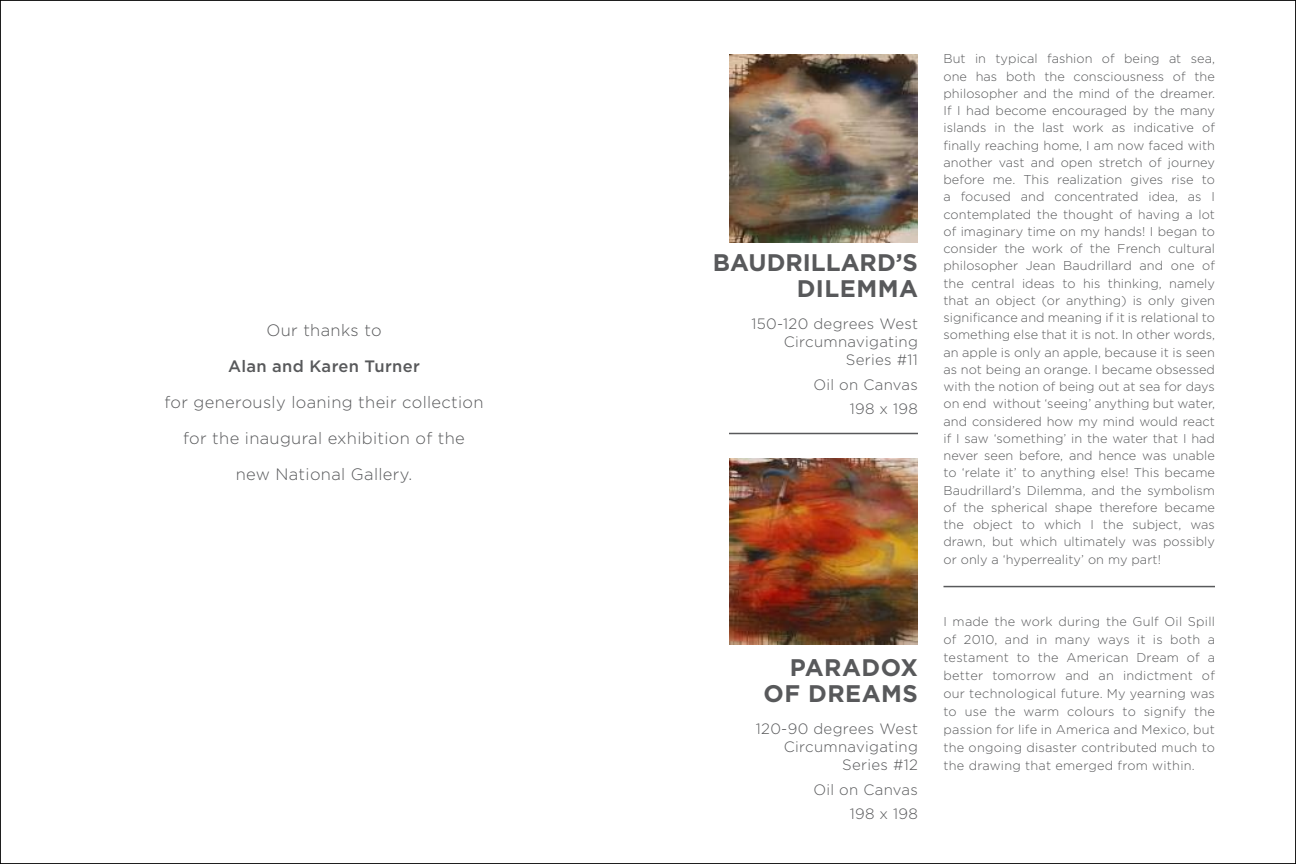
<style>
.page{position:relative;width:1296px;height:864px;background:#fff}
.page>*{position:absolute;margin:0;border:0;box-sizing:border-box;transform-origin:0 0}
.t1{font:700 24px/26.2px "Gotham";color:#58595b;text-align:right}
.t2{font:700 24px/26.2px "Gotham";letter-spacing:.02em;color:#58595b;text-align:right}
.t3{font:300 16.5px/36px "Gotham";letter-spacing:.02em;color:#58595b;text-align:center}
.t4{font:500 16.5px "Gotham";letter-spacing:.02em;color:#58595b}
.t5{font:300 15px/18px "Gotham";letter-spacing:.02em;color:#58595b;text-align:right}
.t6{font:300 12.75px/17.2px "Gotham";letter-spacing:.005em;color:#58595b;text-align:justify}
</style>
<div class="page">
<img style="left:729px;top:54px;width:189px;height:189px">
<hr style="left:729px;top:433px;width:189px;height:1px;background:#58595b">
<img style="left:729px;top:459px;width:189px;height:185px">
<hr style="left:944px;top:586px;width:271px;height:1px;background:#58595b">
<p class="t3" style="left:266px;top:312px;width:117px">Our thanks to</p>
<p class="t4" style="left:228px;top:357px;width:193px">Alan and Karen Turner</p>
<p class="t3" style="left:164px;top:384px;width:321px">for generously loaning their collection for the inaugural exhibition of the new National Gallery.</p>
<h1 class="t1" style="left:713px;top:249px;width:207px">BAUDRILLARD’S<br>DILEMMA</h1>
<p class="t5" style="left:752px;top:314px;width:168px">150-120 degrees West<br>Circumnavigating<br>Series #11</p>
<p class="t5" style="left:813px;top:372px;width:106px;line-height:24.8px">Oil on Canvas<br>198 x 198</p>
<h1 class="t2" style="left:763px;top:654px;width:156px">PARADOX<br>OF DREAMS</h1>
<p class="t5" style="left:756px;top:719px;width:164px">120-90 degrees West<br>Circumnavigating<br>Series #12</p>
<p class="t5" style="left:813px;top:777px;width:106px;line-height:24.8px">Oil on Canvas<br>198 x 198</p>
<p class="t6" style="left:944px;top:50px;width:273px">But in typical fashion of being at sea, one has both the consciousness of the philosopher and the mind of the dreamer.<br>If I had become encouraged by the many islands in the last work as indicative of finally reaching home, I am now faced with another vast and open stretch of journey before me. This realization gives rise to a focused and concentrated idea, as I contemplated the thought of having a lot of imaginary time on my hands! I began to consider the work of the French cultural philosopher Jean Baudrillard and one of the central ideas to his thinking, namely that an object (or anything) is only given significance and meaning if it is relational to something else that it is not. In other words, an apple is only an apple, because it is seen as not being an orange. I became obsessed with the notion of being out at sea for days on end without ‘seeing’ anything but water, and considered how my mind would react if I saw ‘something’ in the water that I had never seen before, and hence was unable to ‘relate it’ to anything else! This became Baudrillard’s Dilemma, and the symbolism of the spherical shape therefore became the object to which I the subject, was drawn, but which ultimately was possibly or only a ‘hyperreality’ on my part!</p>
<p class="t6" style="left:944px;top:612px;width:273px;line-height:18px">I made the work during the Gulf Oil Spill of 2010, and in many ways it is both a testament to the American Dream of a better tomorrow and an indictment of our technological future. My yearning was to use the warm colours to signify the passion for life in America and Mexico, but the ongoing disaster contributed much to the drawing that emerged from within.</p>
</div>
